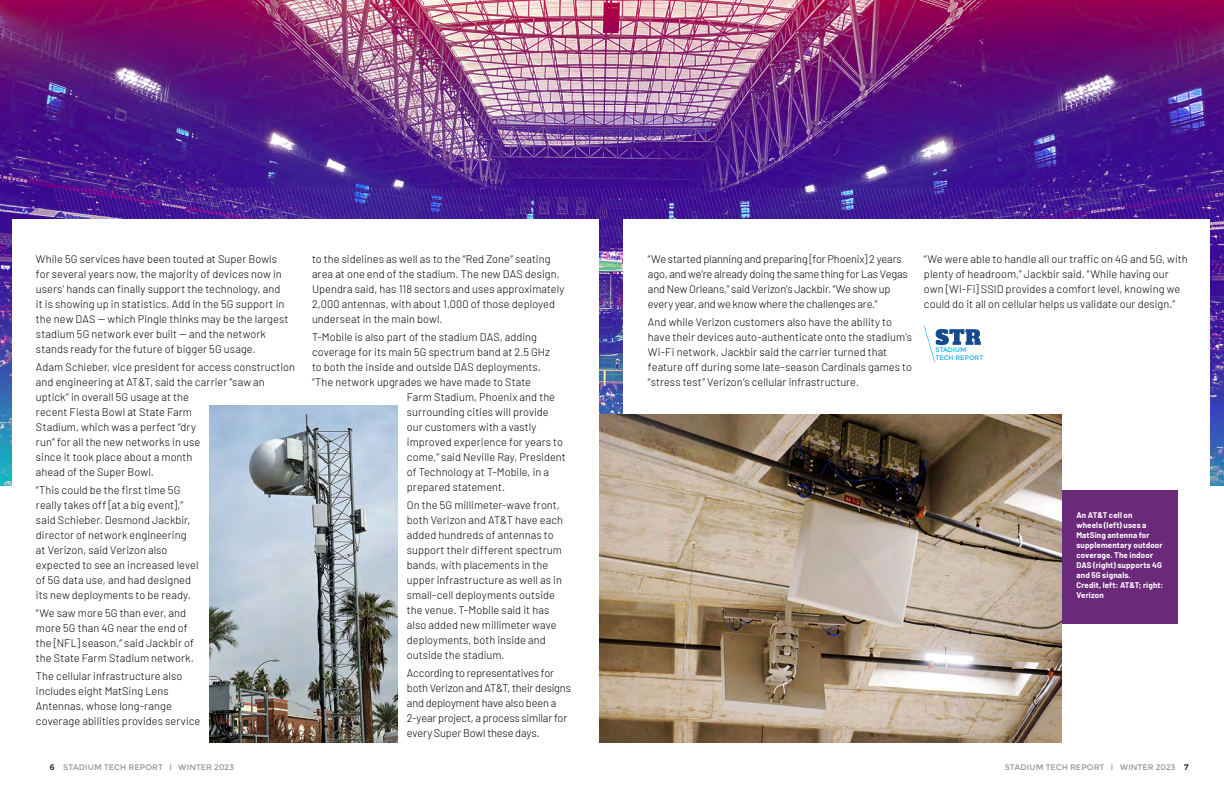
<style>
.page{position:relative;width:1224px;height:792px;background:#fff}
.page>*{position:absolute;margin:0;border:0;box-sizing:border-box;transform-origin:0 0}
.t1{font:300 11px/15px "Barlow";letter-spacing:.005em;color:#000}
.t2{font:300 11px/15px "Barlow";letter-spacing:-.015em;color:#000}
.t3{font:700 8px/10px "Barlow";letter-spacing:.02em;color:#fff}
.t4{font:8px "Montserrat";letter-spacing:.01em;color:#939598}
.t5{font:6.6px/7.3px "Montserrat";color:#12b3eb}
.s1{color:#000}
</style>
<div class="page">
<img style="left:0;top:0;width:1224px;height:486px">
<div style="left:623px;top:220px;width:587px;height:283px;background:#fff"></div>
<div style="left:13px;top:220px;width:586px;height:302px;background:#fff"></div>
<svg style="left:54px;top:188px;width:1170px;height:55px"></svg>
<svg style="left:924px;top:326px;width:57px;height:36px"></svg>
<img style="left:210px;top:405px;width:188px;height:338px">
<div style="left:1061px;top:490px;width:117px;height:134px;background:#6b297a"></div>
<img style="left:599px;top:414px;width:463px;height:328px">
<p class="t1" style="left:36px;top:251px;width:254px">While 5G services have been touted at Super Bowls for several years now, the majority of devices now in users’ hands can finally support the technology, and it is showing up in statistics. Add in the 5G support in the new DAS -- which Pingle thinks may be the largest stadium 5G network ever built -- and the network stands ready for the future of bigger 5G usage.</p>
<p class="t1" style="left:36px;top:359px;width:261px">Adam Schieber, vice president for access construction and engineering at AT&amp;T, said the carrier “saw an uptick” in overall 5G usage at the<br>recent Fiesta Bowl at State Farm<br>Stadium, which was a perfect “dry<br>run” for all the new networks in use<br>since it took place about a month<br>ahead of the Super Bowl.</p>
<p class="t1" style="left:36px;top:482px;width:164px">“This could be the first time 5G really takes off [at a big event],” said Schieber. Desmond Jackbir, director of network engineering at Verizon, said Verizon also expected to see an increased level of 5G data use, and had designed its new deployments to be ready.</p>
<p class="t1" style="left:36px;top:605px;width:159px">“We saw more 5G than ever, and more 5G than 4G near the end of the [NFL] season,” said Jackbir of the State Farm Stadium network.</p>
<p class="t1" style="left:36px;top:668px;width:166px">The cellular infrastructure also includes eight MatSing Lens<br>Antennas, whose long-range coverage abilities provides service</p>
<p class="t1" style="left:312px;top:251px;width:254px">to the sidelines as well as to the “Red Zone” seating area at one end of the stadium. The new DAS design, Upendra said, has 118 sectors and uses approximately 2,000 antennas, with about 1,000 of those deployed underseat in the main bowl.</p>
<p class="t1" style="left:312px;top:329px;width:226px">T-Mobile is also part of the stadium DAS, adding</p>
<p class="t1" style="left:312px;top:344px;width:240px">coverage for its main 5G spectrum band at 2.5 GHz</p>
<p class="t1" style="left:312px;top:359px;width:230px">to both the inside and outside DAS deployments.</p>
<p class="t1" style="left:312px;top:374px;width:221px">“The network upgrades we have made to State</p>
<p class="t1" style="left:407px;top:389px;width:150px">Farm Stadium, Phoenix and the</p>
<p class="t1" style="left:407px;top:404px;width:143px">surrounding cities will provide</p>
<p class="t1" style="left:407px;top:419px;width:131px">our customers with a vastly</p>
<p class="t1" style="left:407px;top:434px;width:158px">improved experience for years to</p>
<p class="t1" style="left:407px;top:449px;width:160px">come,” said Neville Ray, President</p>
<p class="t1" style="left:407px;top:464px;width:144px">of Technology at T-Mobile, in a</p>
<p class="t1" style="left:407px;top:479px;width:100px">prepared statement.</p>
<p class="t1" style="left:407px;top:497px;width:158px">On the 5G millimeter-wave front, both Verizon and AT&amp;T have each added hundreds of antennas to support their different spectrum bands, with placements in the upper infrastructure as well as in small-cell deployments outside the venue. T-Mobile said it has also added new millimeter wave deployments, both inside and outside the stadium.</p>
<p class="t2" style="left:407px;top:665px;width:166px">According to representatives for both Verizon and AT&amp;T, their designs and deployment have also been a 2-year project, a process similar for every Super Bowl these days.</p>
<p class="t2" style="left:648px;top:251px;width:261px">“We started planning and preparing [for Phoenix] 2 years ago, and we’re already doing the same thing for Las Vegas and New Orleans,” said Verizon’s Jackbir. “We show up every year, and we know where the challenges are.”</p>
<p class="t1" style="left:648px;top:314px;width:266px">And while Verizon customers also have the ability to have their devices auto-authenticate onto the stadium’s Wi-Fi network, Jackbir said the carrier turned that feature off during some late-season Cardinals games to “stress test” Verizon’s cellular infrastructure.</p>
<p class="t1" style="left:924px;top:251px;width:265px">“We were able to handle all our traffic on 4G and 5G, with plenty of headroom,” Jackbir said. “While having our own [Wi-Fi] SSID provides a comfort level, knowing we could do it all on cellular helps us validate our design.”</p>
<p class="t5" style="left:936px;top:347px;width:49px">STADIUM<br>TECH REPORT</p>
<p class="t3" style="left:1076px;top:509px;width:89px">An AT&amp;T cell on<br>wheels (left) uses a<br>MatSing antenna for supplementary outdoor coverage. The indoor<br>DAS (right) supports 4G and 5G signals.<br>Credit, left: AT&amp;T; right:<br>Verizon</p>
<p class="t4" style="left:50px;top:763px;width:186px"><span class="s1">6</span> STADIUM TECH REPORT I WINTER 2023</p>
<p class="t4" style="left:1005px;top:763px;width:185px">STADIUM TECH REPORT I WINTER 2023 <span class="s1">7</span></p>
</div>
